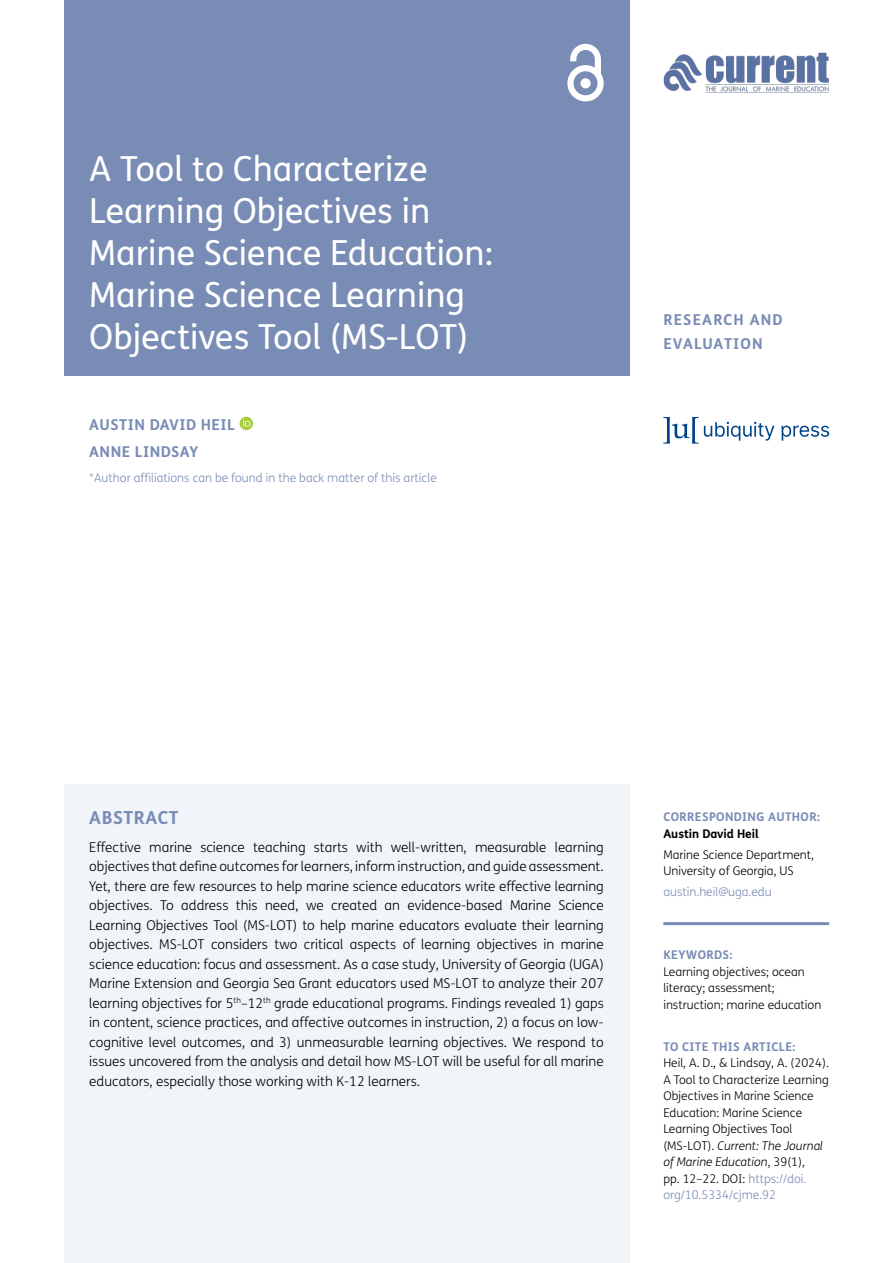
<style>
.page{position:relative;width:893px;height:1263px;background:#fff}
.page>*{position:absolute;margin:0;border:0;box-sizing:border-box;transform-origin:0 0}
.Article_Title{font:34.5px/42px "FS Me";color:#fff}
.t1{font:700 18px "FS Me";letter-spacing:.03em;color:#798cb5}
.Cover_Authors{font:700 15px "FS Me";letter-spacing:.03em;color:#798cb5}
.Cover_Authors-2{font:700 15px/24px "FS Me";letter-spacing:.075em;color:#798cb5}
.Abstract_Copy{font:300 13.5px/19.5px "FS Me";color:#000;text-align:justify}
.t2{font:300 12px/16.5px "FS Me";color:#000}
.t3{font:300 12px "FS Me";color:#798cb5}
.t4{font:700 12px "FS Me";letter-spacing:.03em;color:#798cb5}
.t5{font:700 12px "FS Me";color:#000}
.s1{font-style:italic}
.s2{color:#798cb5}
</style>
<div class="page">
<div style="left:64px;top:0;width:565px;height:376px;background:#798cb5"></div>
<svg style="left:567px;top:44px;width:37px;height:57px"></svg>
<svg style="left:663px;top:417px;width:166px;height:27px"></svg>
<img style="left:663px;top:52px;width:166px;height:41px">
<hr style="left:663px;top:922px;width:166px;height:3px;background:#798cb5">
<div style="left:64px;top:785px;width:565px;height:478px;background:#f1f4f8"></div>
<svg style="left:240px;top:417px;width:13px;height:13px"></svg>
<svg style="left:243px;top:419px;width:7px;height:7px"></svg>
<h1 class="Article_Title" style="left:89px;top:148px;width:405px">A Tool to Characterize<br>Learning Objectives in<br>Marine Science Education:<br>Marine Science Learning<br>Objectives Tool (MS-LOT)</h1>
<p class="Cover_Authors" style="left:89px;top:415px;width:147px">AUSTIN DAVID HEIL</p>
<p class="Cover_Authors" style="left:89px;top:442px;width:111px">ANNE LINDSAY</p>
<p class="t3" style="left:89px;top:471px;width:349px">*Author affiliations can be found in the back matter of this article</p>
<p class="Cover_Authors-2" style="left:663px;top:307px;width:121px">RESEARCH AND<br>EVALUATION</p>
<h1 class="t1" style="left:89px;top:806px;width:91px">ABSTRACT</h1>
<p class="Abstract_Copy" style="left:89px;top:838px;width:516px">Effective marine science teaching starts with well-written, measurable learning objectives that define outcomes for learners, inform instruction, and guide assessment.<br>Yet, there are few resources to help marine science educators write effective learning objectives. To address this need, we created an evidence-based Marine Science Learning Objectives Tool (MS-LOT) to help marine educators evaluate their learning objectives. MS-LOT considers two critical aspects of learning objectives in marine science education: focus and assessment. As a case study, University of Georgia (UGA)<br>Marine Extension and Georgia Sea Grant educators used MS-LOT to analyze their 207 learning objectives for 5<sup>th</sup>–12<sup>th</sup> grade educational programs. Findings revealed 1) gaps in content, science practices, and affective outcomes in instruction, 2) a focus on low&shy;cognitive level outcomes, and 3) unmeasurable learning objectives. We respond to issues uncovered from the analysis and detail how MS-LOT will be useful for all marine educators, especially those working with K-12 learners.</p>
<p class="t4" style="left:663px;top:810px;width:158px">CORRESPONDING AUTHOR:</p>
<p class="t5" style="left:663px;top:826px;width:97px">Austin David Heil</p>
<p class="t2" style="left:663px;top:846px;width:152px">Marine Science Department,<br>University of Georgia, US</p>
<p class="t3" style="left:663px;top:885px;width:110px">austin.heil@uga.edu</p>
<p class="t4" style="left:663px;top:947px;width:71px">KEYWORDS:</p>
<p class="t2" style="left:663px;top:963px;width:159px">Learning objectives; ocean literacy; assessment; instruction; marine education</p>
<p class="t4" style="left:663px;top:1039px;width:133px">TO CITE THIS ARTICLE:</p>
<p class="t2" style="left:663px;top:1055px;width:167px">Heil, A. D., &amp; Lindsay, A. (2024).<br>A Tool to Characterize Learning<br>Objectives in Marine Science<br>Education: Marine Science<br>Learning Objectives Tool (MS-LOT). <span class="s1">Current: The Journal of Marine Education</span>, 39(1),<br>pp. 12–22. DOI: <span class="s2">https://doi. org/10.5334/cjme.92</span></p>
</div>
